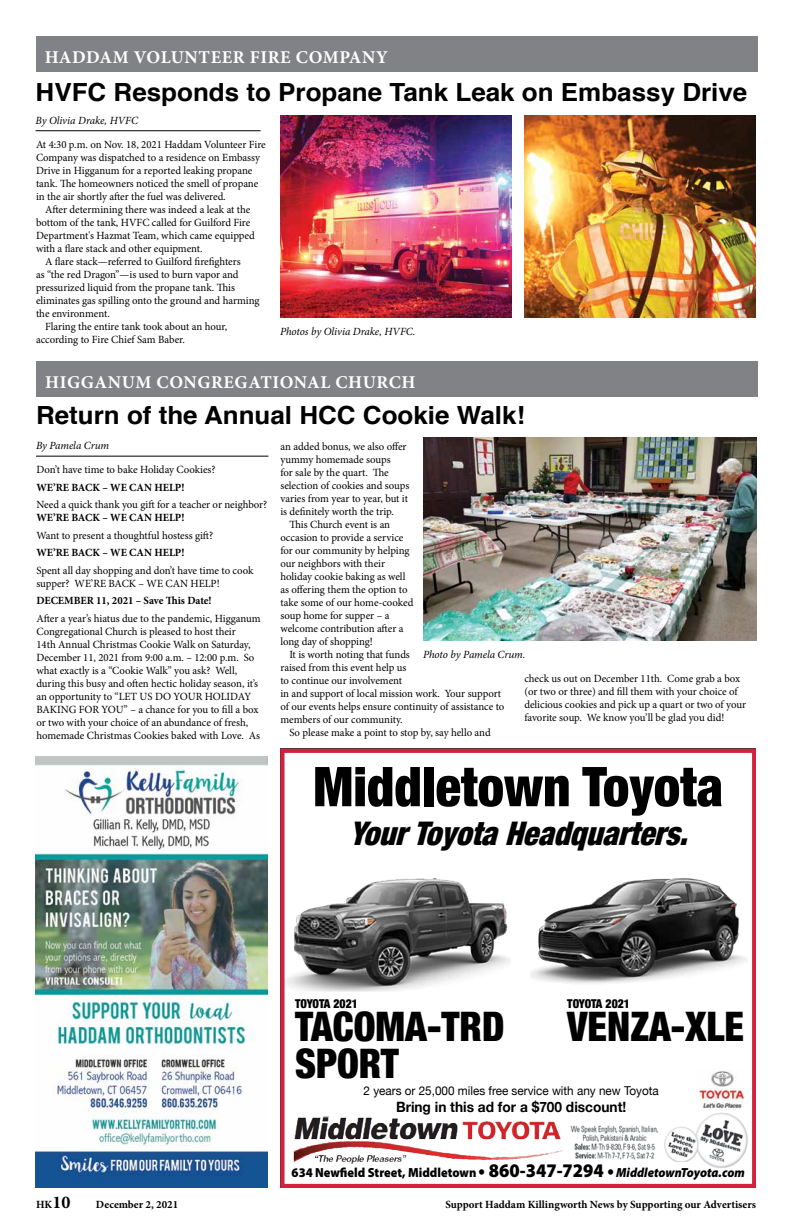
<style>
.page{position:relative;width:792px;height:1224px;background:#fff}
.page>*{position:absolute;margin:0;border:0;box-sizing:border-box;transform-origin:0 0}
.t1{font:900 condensed 54.9px "Helvetica Neue";color:#000;scale:.96 1}
.t2{font:900 condensed 40.7px/36.6px "Helvetica Neue";color:#000;scale:.96 1}
.t3{font:italic 900 condensed 32.5px "Helvetica Neue";color:#000;scale:.96 1}
.t4{font:700 25px "Helvetica";color:#000;scale:1.04 1}
.t5{font:700 18px "Minion Pro";letter-spacing:.035em;color:#fff}
.t6{font:700 14.2px "Helvetica Neue";color:#000;scale:.96 1}
.t7{font:900 13.2px "Myriad Pro";color:#000;scale:.93 1}
.t8{font:12.2px "Helvetica Neue";color:#000;scale:.96 1}
.t9{font:900 condensed 12.2px "Helvetica Neue";color:#000;scale:.96 1}
.t10{font:11px/13px "Minion Pro";letter-spacing:-.005em;color:#000}
.t11{font:700 11px "Minion Pro";color:#000}
.t12{font:italic 11px "Minion Pro";letter-spacing:-.005em;color:#000}
.s1{font-size:19.3px}
.s2{font-style:italic}
.s3{font-size:18px}
</style>
<div class="page">
<img style="left:285px;top:878px;width:226px;height:114px">
<img style="left:530px;top:878px;width:217px;height:106px">
<img style="left:323px;top:1112px;width:425px;height:56px">
<img style="left:293px;top:1117px;width:271px;height:48px">
<div style="left:280px;top:749px;width:476px;height:439px;border:4px solid #d1223e"></div>
<img style="left:696px;top:1071px;width:48px;height:37px">
<div style="left:456px;top:1163px;width:246px;height:15px;background:#fff"></div>
<img style="left:36px;top:756px;width:232px;height:432px">
<div style="left:36px;top:36px;width:722px;height:36px;background:#808285"></div>
<img style="left:524px;top:116px;width:232px;height:201px">
<hr style="left:36px;top:130px;width:225px;height:1px;background:#000">
<img style="left:280px;top:116px;width:232px;height:201px">
<div style="left:36px;top:361px;width:722px;height:36px;background:#808285"></div>
<img style="left:423px;top:437px;width:333px;height:204px">
<hr style="left:36px;top:456px;width:232px;height:1px;background:#000">
<h3 class="t5" style="left:45px;top:44px;width:345px">HADDAM VOLUNTEER FIRE COMPANY</h3>
<h3 class="t4" style="left:36px;top:72px;width:686px">HVFC Responds to Propane Tank Leak on Embassy Drive</h3>
<p class="t12" style="left:36px;top:113px;width:104px">By Olivia Drake, HVFC</p>
<p class="t10" style="left:36px;top:138px;width:231px">At 4:30 p.m. on Nov. 18, 2021 Haddam Volunteer Fire Company was dispatched to a residence on Embassy Drive in Higganum for a reported leaking propane tank. The homeowners noticed the smell of propane in the air shortly after the fuel was delivered.</p>
<p class="t10" style="left:36px;top:203px;width:220px;text-indent:9px">After determining there was indeed a leak at the bottom of the tank, HVFC called for Guilford Fire Department's Hazmat Team, which came equipped with a flare stack and other equipment.</p>
<p class="t10" style="left:45px;top:255px;width:197px">A flare stack—referred to Guilford firefighters</p>
<p class="t10" style="left:36px;top:268px;width:204px">as “the red Dragon”—is used to burn vapor and</p>
<p class="t10" style="left:36px;top:281px;width:200px">pressurized liquid from the propane tank. This</p>
<p class="t10" style="left:36px;top:294px;width:225px">eliminates gas spilling onto the ground and harming</p>
<p class="t10" style="left:36px;top:307px;width:75px">the environment.</p>
<p class="t10" style="left:45px;top:320px;width:184px">Flaring the entire tank took about an hour,</p>
<p class="t10" style="left:36px;top:333px;width:151px">according to Fire Chief Sam Baber.</p>
<p class="t12" style="left:280px;top:324px;width:137px">Photos by Olivia Drake, HVFC.</p>
<h3 class="t5" style="left:45px;top:370px;width:372px">HIGGANUM CONGREGATIONAL CHURCH</h3>
<h3 class="t4" style="left:36px;top:395px;width:472px">Return of the Annual HCC Cookie Walk!</h3>
<p class="t12" style="left:36px;top:438px;width:75px">By Pamela Crum</p>
<p class="t10" style="left:36px;top:463px;width:181px">Don’t have time to bake Holiday Cookies?</p>
<p class="t11" style="left:36px;top:480px;width:150px">WE’RE BACK – WE CAN HELP!</p>
<p class="t10" style="left:36px;top:498px;width:232px">Need a quick thank you gift for a teacher or neighbor?</p>
<p class="t11" style="left:36px;top:510px;width:150px">WE’RE BACK – WE CAN HELP!</p>
<p class="t10" style="left:36px;top:529px;width:178px">Want to present a thoughtful hostess gift?</p>
<p class="t11" style="left:36px;top:545px;width:150px">WE’RE BACK – WE CAN HELP!</p>
<p class="t10" style="left:36px;top:564px;width:219px">Spent all day shopping and don’t have time to cook supper? WE’RE BACK – WE CAN HELP!</p>
<p class="t11" style="left:36px;top:593px;width:177px">DECEMBER 11, 2021 – Save This Date!</p>
<p class="t10" style="left:36px;top:612px;width:226px">After a year’s hiatus due to the pandemic, Higganum Congregational Church is pleased to host their<br>14th Annual Christmas Cookie Walk on Saturday, December 11, 2021 from 9:00 a.m. – 12:00 p.m. So what exactly is a “Cookie Walk” you ask? Well, during this busy and often hectic holiday season, it’s an opportunity to “LET US DO YOUR HOLIDAY BAKING FOR YOU” – a chance for you to fill a box or two with your choice of an abundance of fresh, homemade Christmas Cookies baked with Love. As</p>
<p class="t10" style="left:280px;top:440px;width:128px">an added bonus, we also offer</p>
<p class="t10" style="left:280px;top:453px;width:112px">yummy homemade soups</p>
<p class="t10" style="left:280px;top:466px;width:110px">for sale by the quart. The</p>
<p class="t10" style="left:280px;top:479px;width:130px">selection of cookies and soups</p>
<p class="t10" style="left:280px;top:492px;width:129px">varies from year to year, but it</p>
<p class="t10" style="left:280px;top:505px;width:115px">is definitely worth the trip.</p>
<p class="t10" style="left:289px;top:518px;width:102px">This Church event is an</p>
<p class="t10" style="left:280px;top:531px;width:125px">occasion to provide a service</p>
<p class="t10" style="left:280px;top:544px;width:131px">for our community by helping</p>
<p class="t10" style="left:280px;top:557px;width:106px">our neighbors with their</p>
<p class="t10" style="left:280px;top:570px;width:127px">holiday cookie baking as well</p>
<p class="t10" style="left:280px;top:583px;width:129px">as offering them the option to</p>
<p class="t10" style="left:280px;top:596px;width:135px">take some of our home-cooked</p>
<p class="t10" style="left:280px;top:609px;width:111px">soup home for supper – a</p>
<p class="t10" style="left:280px;top:622px;width:125px">welcome contribution after a</p>
<p class="t10" style="left:280px;top:635px;width:94px">long day of shopping!</p>
<p class="t10" style="left:289px;top:648px;width:122px">It is worth noting that funds</p>
<p class="t10" style="left:280px;top:661px;width:128px">raised from this event help us</p>
<p class="t10" style="left:280px;top:674px;width:123px">to continue our involvement</p>
<p class="t10" style="left:280px;top:687px;width:222px">in and support of local mission work. Your support</p>
<p class="t10" style="left:280px;top:700px;width:225px">of our events helps ensure continuity of assistance to</p>
<p class="t10" style="left:280px;top:713px;width:124px">members of our community.</p>
<p class="t10" style="left:289px;top:726px;width:203px">So please make a point to stop by, say hello and</p>
<p class="t12" style="left:423px;top:647px;width:104px">Photo by Pamela Crum.</p>
<p class="t10" style="left:524px;top:672px;width:223px">check us out on December 11th. Come grab a box (or two or three) and fill them with your choice of delicious cookies and pick up a quart or two of your favorite soup. We know you’ll be glad you did!</p>
<h1 class="t1" style="left:313px;top:753px;width:429px">Middletown Toyota</h1>
<h3 class="t3" style="left:349px;top:814px;width:365px">YourToyotaHeadquarters.</h3>
<p class="t9" style="left:295px;top:996px;width:67px">TOYOTA 2021</p>
<h2 class="t2" style="left:295px;top:1008px;width:220px">TACOMA-TRD<br>SPORT</h2>
<p class="t9" style="left:567px;top:996px;width:67px">TOYOTA 2021</p>
<h2 class="t2" style="left:567px;top:1008px;width:186px">VENZA-XLE</h2>
<p class="t8" style="left:364px;top:1084px;width:309px">2 years or 25,000 miles free service with any new Toyota</p>
<p class="t6" style="left:396px;top:1098px;width:241px">Bring in this ad for a $700 discount!</p>
<p class="t7" style="left:292px;top:1164px;width:489px">634 Newfield Street, Middletown <span class="s1">• 860-347-7294 •</span> <span class="s2">MiddletownToyota.com</span></p>
<p class="t11" style="left:36px;top:1197px;width:36px">HK<span class="s3">10</span></p>
<p class="t11" style="left:96px;top:1197px;width:84px">December 2, 2021</p>
<p class="t11" style="left:445px;top:1197px;width:312px">Support Haddam Killingworth News by Supporting our Advertisers</p>
</div>
